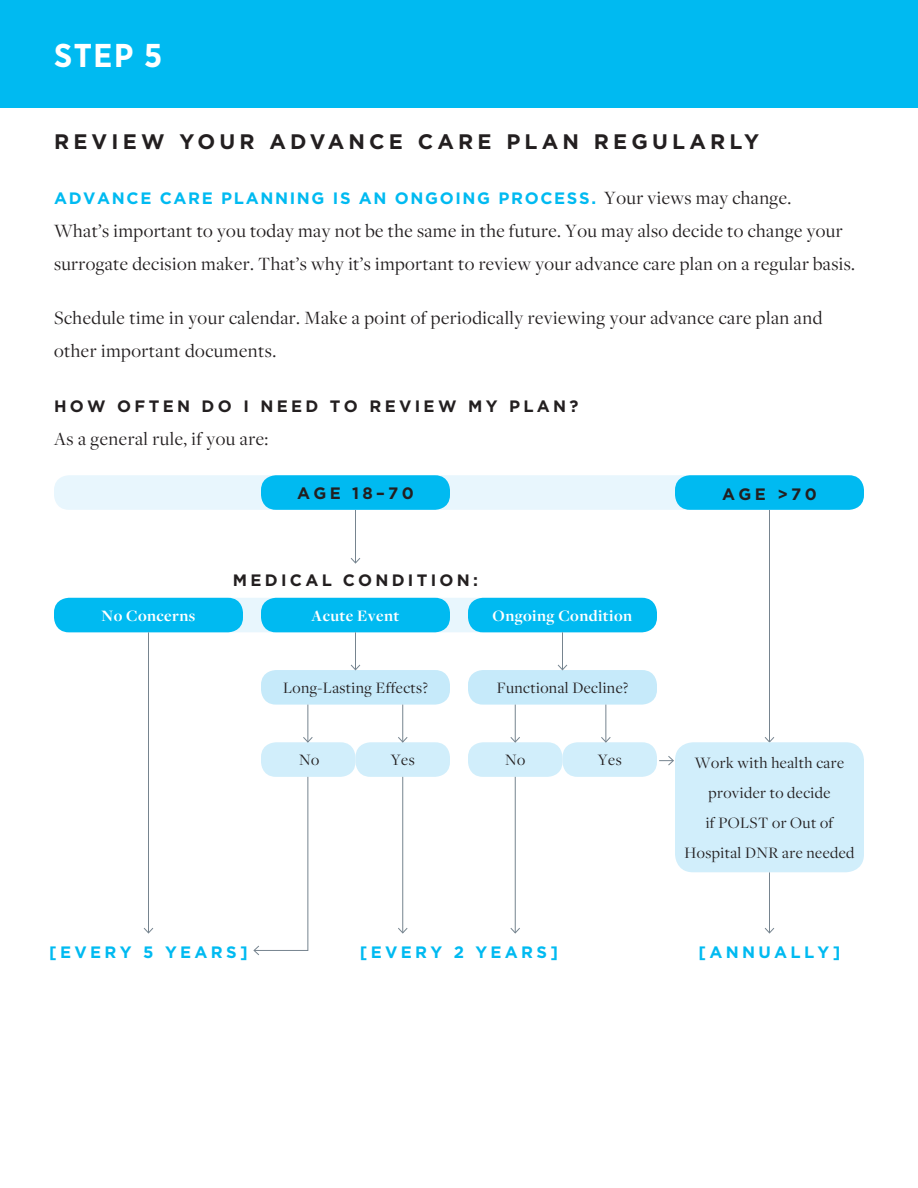
<style>
.page{position:relative;width:918px;height:1188px;background:#fff}
.page>*{position:absolute;margin:0;border:0;box-sizing:border-box;transform-origin:0 0}
.t1{font:700 33px "Gotham Narrow";color:#fff}
.t2{font:700 21px "Gotham";letter-spacing:.2em;color:#231f20}
.t3{font:19.5px/33px "Freight Disp Pro";letter-spacing:.02em;color:#231f20}
.t4{font:16.5px/30px "Freight Disp Pro";letter-spacing:.025em;color:#231f20;text-align:center}
.t5{font:700 16.5px "Gotham";letter-spacing:.2em;color:#231f20}
.t6{font:700 16.5px "Gotham";letter-spacing:.1em;color:#00baf1}
.t7{font:700 16.5px "Freight Disp Pro";letter-spacing:.025em;color:#fff}
.t8{font:700 16.5px "Gotham";letter-spacing:.2em;color:#00baf1}
.s1{font-family:"Freight Disp Pro";font-weight:400;font-size:19.5px;color:#231f20}
</style>
<div class="page">
<div style="left:0;top:0;width:918px;height:108px;background:#00baf1"></div>
<div style="left:54px;top:598px;width:602px;height:34px;background:#e8f6fd;border-radius:15px"></div>
<div style="left:261px;top:598px;width:189px;height:34px;background:#00baf1;border-radius:15px"></div>
<div style="left:261px;top:670px;width:189px;height:35px;background:#c6eafa;border-radius:15px"></div>
<div style="left:468px;top:670px;width:189px;height:35px;background:#c6eafa;border-radius:15px"></div>
<div style="left:261px;top:742px;width:95px;height:35px;background:#d1eefb;border-radius:15px"></div>
<div style="left:468px;top:742px;width:94px;height:35px;background:#d1eefb;border-radius:15px"></div>
<div style="left:356px;top:742px;width:94px;height:35px;background:#d1eefb;border-radius:15px"></div>
<div style="left:562px;top:742px;width:95px;height:35px;background:#d1eefb;border-radius:15px"></div>
<div style="left:54px;top:598px;width:189px;height:34px;background:#00baf1;border-radius:15px"></div>
<div style="left:468px;top:598px;width:189px;height:34px;background:#00baf1;border-radius:15px"></div>
<hr style="left:148px;top:632px;width:1px;height:301px;background:#76848f">
<svg style="left:144px;top:928px;width:9px;height:5px"></svg>
<hr style="left:402px;top:777px;width:1px;height:156px;background:#76848f">
<svg style="left:398px;top:928px;width:10px;height:5px"></svg>
<hr style="left:515px;top:777px;width:1px;height:156px;background:#76848f">
<svg style="left:510px;top:928px;width:10px;height:5px"></svg>
<svg style="left:659px;top:756px;width:15px;height:10px"></svg>
<hr style="left:355px;top:632px;width:1px;height:38px;background:#76848f">
<svg style="left:351px;top:664px;width:9px;height:6px"></svg>
<hr style="left:355px;top:510px;width:1px;height:53px;background:#76848f">
<svg style="left:351px;top:558px;width:9px;height:5px"></svg>
<hr style="left:769px;top:510px;width:1px;height:232px;background:#76848f">
<svg style="left:765px;top:737px;width:9px;height:5px"></svg>
<hr style="left:769px;top:872px;width:1px;height:61px;background:#76848f">
<svg style="left:765px;top:928px;width:9px;height:5px"></svg>
<hr style="left:562px;top:632px;width:1px;height:38px;background:#76848f">
<svg style="left:558px;top:664px;width:9px;height:6px"></svg>
<hr style="left:308px;top:705px;width:1px;height:37px;background:#76848f">
<svg style="left:303px;top:737px;width:10px;height:6px"></svg>
<svg style="left:254px;top:776px;width:54px;height:179px"></svg>
<hr style="left:515px;top:705px;width:1px;height:37px;background:#76848f">
<svg style="left:510px;top:737px;width:10px;height:6px"></svg>
<hr style="left:402px;top:705px;width:1px;height:37px;background:#76848f">
<svg style="left:398px;top:737px;width:10px;height:6px"></svg>
<hr style="left:606px;top:705px;width:1px;height:37px;background:#76848f">
<svg style="left:601px;top:737px;width:10px;height:6px"></svg>
<div style="left:675px;top:742px;width:189px;height:130px;background:#d1eefb;border-radius:18px"></div>
<div style="left:54px;top:475px;width:810px;height:35px;background:#e8f6fd;border-radius:15px"></div>
<div style="left:261px;top:475px;width:189px;height:35px;background:#00baf1;border-radius:15px"></div>
<div style="left:675px;top:475px;width:189px;height:35px;background:#00baf1;border-radius:15px"></div>
<h1 class="t1" style="left:54px;top:34px;width:110px">STEP 5</h1>
<p class="t2" style="left:54px;top:128px;width:707px">REVIEW YOUR ADVANCE CARE PLAN REGULARLY</p>
<p class="t6" style="left:54px;top:187px;width:739px">ADVANCE CARE PLANNING IS AN ONGOING PROCESS. <span class="s1">Your views may change.</span></p>
<p class="t3" style="left:54px;top:213px;width:803px">What’s important to you today may not be the same in the future. You may also decide to change your surrogate decision maker. That’s why it’s important to review your advance care plan on a regular basis.</p>
<p class="t3" style="left:54px;top:301px;width:770px">Schedule time in your calendar. Make a point of periodically reviewing your advance care plan and other important documents.</p>
<p class="t5" style="left:54px;top:395px;width:526px">HOW OFTEN DO I NEED TO REVIEW MY PLAN?</p>
<p class="t3" style="left:54px;top:422px;width:216px">As a general rule, if you are:</p>
<p class="t5" style="left:297px;top:482px;width:118px">AGE 18–70</p>
<p class="t5" style="left:722px;top:483px;width:96px">AGE &gt;70</p>
<p class="t5" style="left:233px;top:569px;width:247px">MEDICAL CONDITION:</p>
<p class="t7" style="left:312px;top:605px;width:89px">Acute Event</p>
<p class="t7" style="left:102px;top:605px;width:95px">No Concerns</p>
<p class="t7" style="left:493px;top:605px;width:141px">Ongoing Condition</p>
<p class="t4" style="left:283px;top:672px;width:146px">Long-Lasting Effects?</p>
<p class="t4" style="left:497px;top:672px;width:133px">Functional Decline?</p>
<p class="t4" style="left:299px;top:744px;width:22px">No</p>
<p class="t4" style="left:391px;top:744px;width:25px">Yes</p>
<p class="t4" style="left:505px;top:744px;width:22px">No</p>
<p class="t4" style="left:598px;top:744px;width:25px">Yes</p>
<p class="t4" style="left:685px;top:747px;width:171px">Work with health care provider to decide<br>if POLST or Out of<br>Hospital DNR are needed</p>
<p class="t8" style="left:49px;top:942px;width:200px">[EVERY 5 YEARS]</p>
<p class="t8" style="left:360px;top:942px;width:200px">[EVERY 2 YEARS]</p>
<p class="t8" style="left:699px;top:942px;width:143px">[ANNUALLY]</p>
</div>
